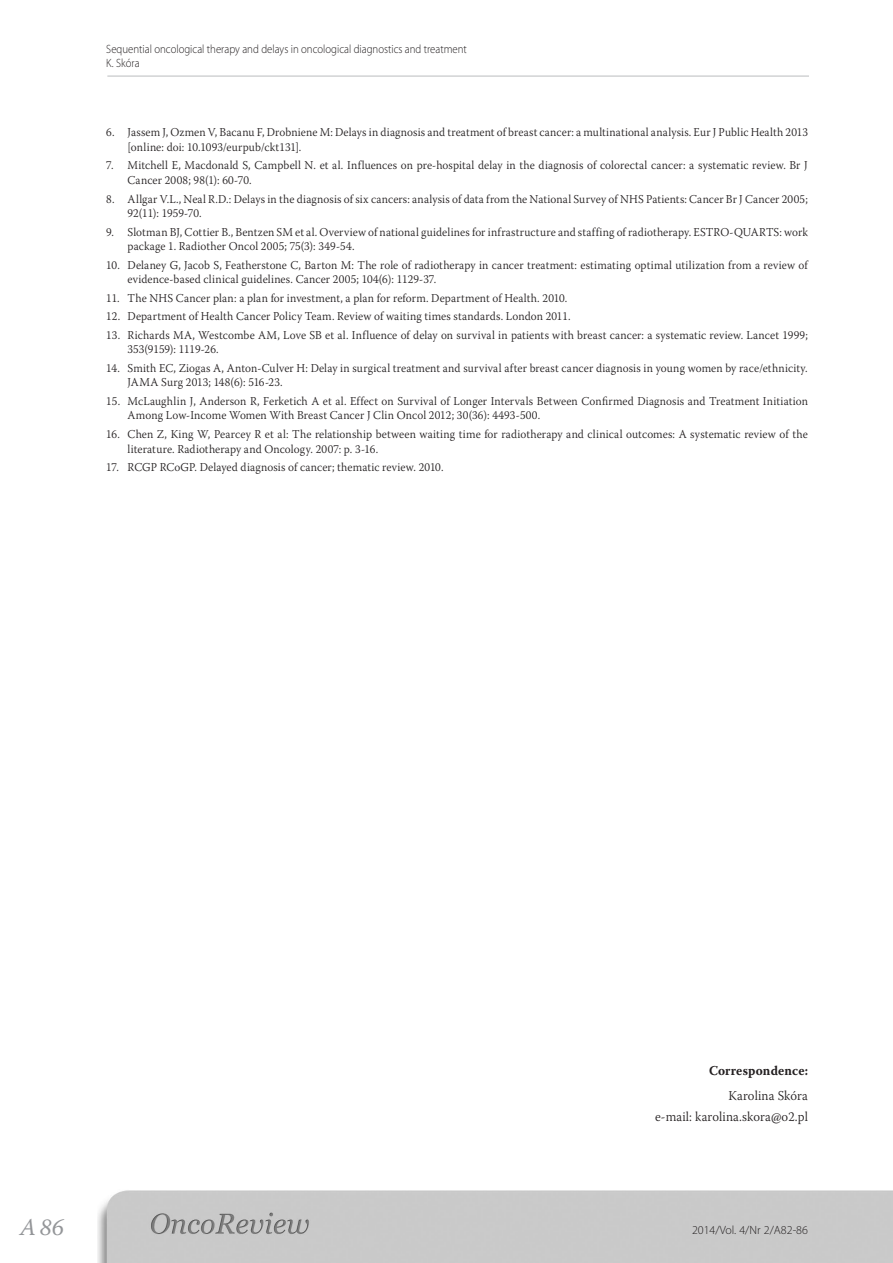
<style>
.page{position:relative;width:893px;height:1263px;background:#fff}
.page>*{position:absolute;margin:0;border:0;box-sizing:border-box;transform-origin:0 0}
.t1{font:italic 24px "Warnock Pro";color:#939598}
.t2{font:300 13.5px/21px "Warnock Pro";letter-spacing:.01em;color:#231f20;text-align:right;scale:.95 1}
.t3{font:700 13.5px "Warnock Pro";letter-spacing:.01em;color:#231f20;scale:.95 1}
.t4{font:300 12px/14.4px "Warnock Pro";letter-spacing:.01em;color:#231f20;scale:.95 1}
.t5{font:300 12px/13.5px "Myriad Pro";color:#231f20;scale:.9 1}
.t6{font:300 12px "Myriad Pro";color:#231f20}
</style>
<div class="page">
<div style="left:98px;top:1190px;width:795px;height:73px;background:#c9c9c9"></div>
<hr style="left:107px;top:75px;width:702px;height:2px;background:#d1d2d4">
<p class="t5" style="left:106px;top:42px;width:402px">Sequential oncological therapy and delays in oncological diagnostics and treatment<br>K. Skóra</p>
<p class="t4" style="left:128px;top:125px;width:718px;text-indent:-21px">6. Jassem J, Ozmen V, Bacanu F, Drobniene M: Delays in diagnosis and treatment of breast cancer: a multinational analysis. Eur J Public Health 2013 [online: doi: 10.1093/eurpub/ckt131].</p>
<p class="t4" style="left:128px;top:158px;width:717px;text-indent:-21px">7. Mitchell E, Macdonald S, Campbell N. et al. Influences on pre-hospital delay in the diagnosis of colorectal cancer: a systematic review. Br J<br>Cancer 2008; 98(1): 60-70.</p>
<p class="t4" style="left:128px;top:191px;width:718px;text-indent:-21px">8. Allgar V.L., Neal R.D.: Delays in the diagnosis of six cancers: analysis of data from the National Survey of NHS Patients: Cancer Br J Cancer 2005;<br>92(11): 1959-70.</p>
<p class="t4" style="left:128px;top:224px;width:718px;text-indent:-21px">9. Slotman BJ, Cottier B., Bentzen SM et al. Overview of national guidelines for infrastructure and staffing of radiotherapy. ESTRO-QUARTS: work package 1. Radiother Oncol 2005; 75(3): 349-54.</p>
<p class="t4" style="left:128px;top:257px;width:717px;text-indent:-21px">10. Delaney G, Jacob S, Featherstone C, Barton M: The role of radiotherapy in cancer treatment: estimating optimal utilization from a review of evidence-based clinical guidelines. Cancer 2005; 104(6): 1129-37.</p>
<p class="t4" style="left:106px;top:290px;width:487px">11. The NHS Cancer plan: a plan for investment, a plan for reform. Department of Health. 2010.</p>
<p class="t4" style="left:106px;top:309px;width:490px">12. Department of Health Cancer Policy Team. Review of waiting times standards. London 2011.</p>
<p class="t4" style="left:128px;top:328px;width:718px;text-indent:-21px">13. Richards MA, Westcombe AM, Love SB et al. Influence of delay on survival in patients with breast cancer: a systematic review. Lancet 1999;<br>353(9159): 1119-26.</p>
<p class="t4" style="left:128px;top:361px;width:717px;text-indent:-21px">14. Smith EC, Ziogas A, Anton-Culver H: Delay in surgical treatment and survival after breast cancer diagnosis in young women by race/ethnicity.<br>JAMA Surg 2013; 148(6): 516-23.</p>
<p class="t4" style="left:128px;top:394px;width:718px;text-indent:-21px">15. McLaughlin J, Anderson R, Ferketich A et al. Effect on Survival of Longer Intervals Between Confirmed Diagnosis and Treatment Initiation<br>Among Low-Income Women With Breast Cancer J Clin Oncol 2012; 30(36): 4493-500.</p>
<p class="t4" style="left:128px;top:427px;width:717px;text-indent:-21px">16. Chen Z, King W, Pearcey R et al: The relationship between waiting time for radiotherapy and clinical outcomes: A systematic review of the literature. Radiotherapy and Oncology. 2007: p. 3-16.</p>
<p class="t4" style="left:106px;top:460px;width:356px">17. RCGP RCoGP. Delayed diagnosis of cancer; thematic review. 2010.</p>
<h1 class="t1" style="left:20px;top:1212px;width:45px">A86</h1>
<p class="t3" style="left:709px;top:1062px;width:106px">Correspondence:</p>
<p class="t2" style="left:655px;top:1085px;width:162px">Karolina Skóra<br>e-mail: karolina.skora@o2.pl</p>
<p class="t6" style="left:692px;top:1223px;width:117px">2014/Vol. 4/Nr 2/A82-86</p>
</div>
